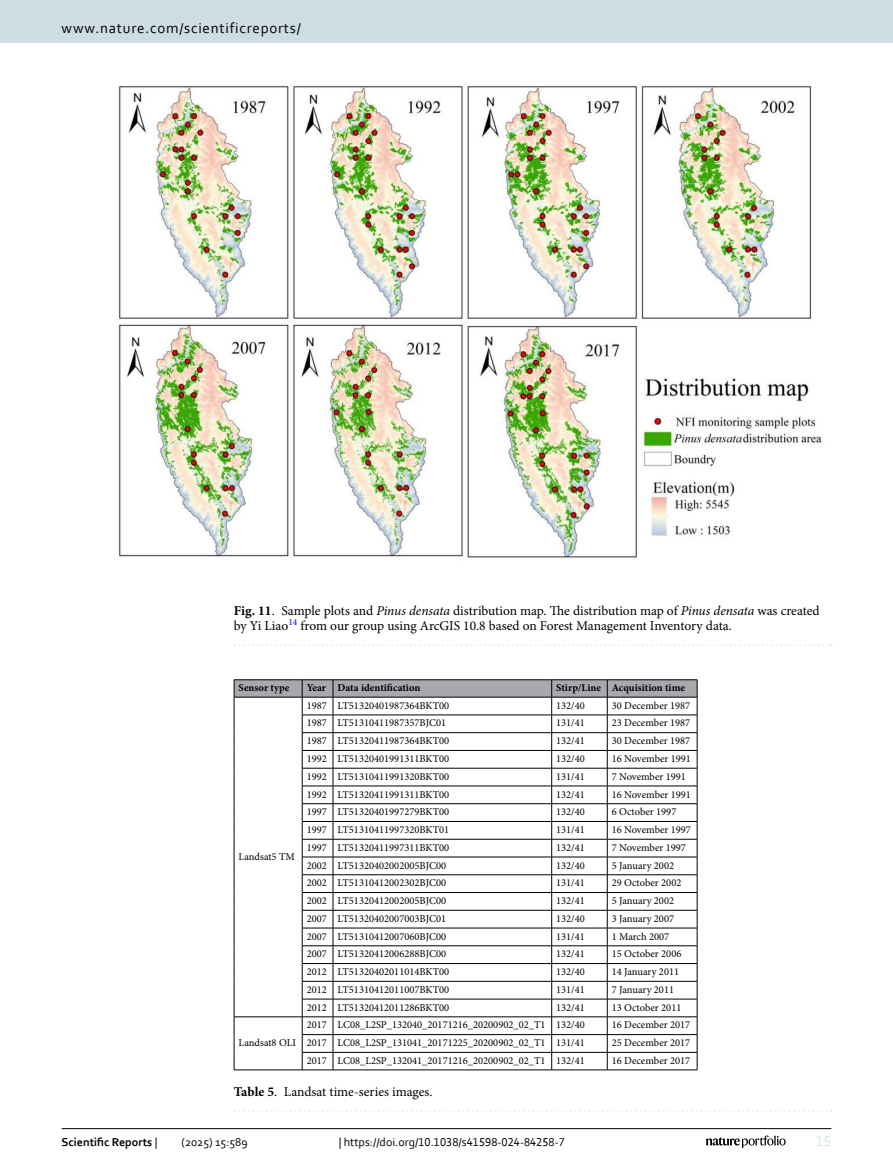
<style>
.page{position:relative;width:893px;height:1174px;background:#fff}
.page>*{position:absolute;margin:0;border:0;box-sizing:border-box;transform-origin:0 0}
.t1{font:15px "Corbel";letter-spacing:.05em;color:#000}
.t2{font:15px "Corbel";color:#d9e4eb}
.Figure_Caption{font:13.5px/15px "Minion Pro";letter-spacing:-.005em;color:#000}
.Table_Caption{font:13.5px "Minion Pro";color:#000}
.t3{font:12px "Corbel";color:#000}
.t4{font:700 12px "Corbel";color:#000}
.Table_Body{font:10.5px "Minion Pro";color:#000}
.Table_Head{font:700 10.5px "Minion Pro";color:#000}
.s1{font-weight:700}
.s2{font-style:italic}
.s3{font-weight:400}
</style>
<div class="page">
<hr style="left:234px;top:679px;width:68px;height:1px;background:#000">
<hr style="left:302px;top:679px;width:31px;height:1px;background:#000">
<hr style="left:333px;top:679px;width:219px;height:1px;background:#000">
<hr style="left:552px;top:679px;width:55px;height:1px;background:#000">
<hr style="left:607px;top:679px;width:90px;height:1px;background:#000">
<hr style="left:302px;top:1069px;width:31px;height:1px;background:#000">
<hr style="left:333px;top:1069px;width:219px;height:1px;background:#000">
<hr style="left:552px;top:1069px;width:55px;height:1px;background:#000">
<svg style="left:234px;top:680px;width:464px;height:389px"></svg>
<hr style="left:607px;top:1069px;width:90px;height:1px;background:#000">
<hr style="left:234px;top:1069px;width:68px;height:1px;background:#000">
<svg style="left:235px;top:1110px;width:597px;height:1px"></svg>
<img style="left:118px;top:85px;width:704px;height:474px">
<svg style="left:235px;top:644px;width:597px;height:2px"></svg>
<hr style="left:62px;top:1128px;width:769px;height:1px;background:#000">
<svg style="left:706px;top:1135px;width:80px;height:12px"></svg>
<div style="left:0;top:0;width:893px;height:43px;background:#cedde4"></div>
<h1 class="t1" style="left:62px;top:18px;width:241px">www.nature.com/scientificreports/</h1>
<p class="Figure_Caption" style="left:234px;top:603px;width:587px"><span class="s1">Fig. 11</span>. Sample plots and <span class="s2">Pinus densata</span> distribution map. The distribution map of <span class="s2">Pinus densata</span> was created by Yi Liao<sup>14</sup> from our group using ArcGIS 10.8 based on Forest Management Inventory data.</p>
<p class="Table_Head" style="left:239px;top:680px;width:52px">Sensor type</p>
<p class="Table_Head" style="left:307px;top:680px;width:21px">Year</p>
<p class="Table_Head" style="left:337px;top:680px;width:84px">Data identification</p>
<p class="Table_Head" style="left:556px;top:680px;width:46px">Stirp/Line</p>
<p class="Table_Head" style="left:612px;top:680px;width:75px">Acquisition time</p>
<p class="Table_Body" style="left:239px;top:849px;width:58px">Landsat5 TM</p>
<p class="Table_Body" style="left:307px;top:698px;width:22px">1987</p>
<p class="Table_Body" style="left:337px;top:698px;width:113px">LT51320401987364BKT00</p>
<p class="Table_Body" style="left:556px;top:698px;width:30px">132/40</p>
<p class="Table_Body" style="left:612px;top:698px;width:80px">30 December 1987</p>
<p class="Table_Body" style="left:307px;top:716px;width:22px">1987</p>
<p class="Table_Body" style="left:337px;top:716px;width:110px">LT51310411987357BJC01</p>
<p class="Table_Body" style="left:556px;top:716px;width:30px">131/41</p>
<p class="Table_Body" style="left:612px;top:716px;width:80px">23 December 1987</p>
<p class="Table_Body" style="left:307px;top:734px;width:22px">1987</p>
<p class="Table_Body" style="left:337px;top:734px;width:113px">LT51320411987364BKT00</p>
<p class="Table_Body" style="left:556px;top:734px;width:30px">132/41</p>
<p class="Table_Body" style="left:612px;top:734px;width:80px">30 December 1987</p>
<p class="Table_Body" style="left:307px;top:751px;width:22px">1992</p>
<p class="Table_Body" style="left:337px;top:751px;width:113px">LT51320401991311BKT00</p>
<p class="Table_Body" style="left:556px;top:751px;width:30px">132/40</p>
<p class="Table_Body" style="left:612px;top:751px;width:81px">16 November 1991</p>
<p class="Table_Body" style="left:307px;top:769px;width:22px">1992</p>
<p class="Table_Body" style="left:337px;top:769px;width:113px">LT51310411991320BKT00</p>
<p class="Table_Body" style="left:556px;top:769px;width:30px">131/41</p>
<p class="Table_Body" style="left:612px;top:769px;width:76px">7 November 1991</p>
<p class="Table_Body" style="left:307px;top:787px;width:22px">1992</p>
<p class="Table_Body" style="left:337px;top:787px;width:113px">LT51320411991311BKT00</p>
<p class="Table_Body" style="left:556px;top:787px;width:30px">132/41</p>
<p class="Table_Body" style="left:612px;top:787px;width:81px">16 November 1991</p>
<p class="Table_Body" style="left:307px;top:805px;width:22px">1997</p>
<p class="Table_Body" style="left:337px;top:805px;width:113px">LT51320401997279BKT00</p>
<p class="Table_Body" style="left:556px;top:805px;width:30px">132/40</p>
<p class="Table_Body" style="left:612px;top:805px;width:66px">6 October 1997</p>
<p class="Table_Body" style="left:307px;top:822px;width:22px">1997</p>
<p class="Table_Body" style="left:337px;top:822px;width:113px">LT51310411997320BKT01</p>
<p class="Table_Body" style="left:556px;top:822px;width:30px">131/41</p>
<p class="Table_Body" style="left:612px;top:822px;width:81px">16 November 1997</p>
<p class="Table_Body" style="left:307px;top:840px;width:22px">1997</p>
<p class="Table_Body" style="left:337px;top:840px;width:113px">LT51320411997311BKT00</p>
<p class="Table_Body" style="left:556px;top:840px;width:30px">132/41</p>
<p class="Table_Body" style="left:612px;top:840px;width:76px">7 November 1997</p>
<p class="Table_Body" style="left:307px;top:858px;width:22px">2002</p>
<p class="Table_Body" style="left:337px;top:858px;width:110px">LT51320402002005BJC00</p>
<p class="Table_Body" style="left:556px;top:858px;width:30px">132/40</p>
<p class="Table_Body" style="left:612px;top:858px;width:64px">5 January 2002</p>
<p class="Table_Body" style="left:307px;top:876px;width:22px">2002</p>
<p class="Table_Body" style="left:337px;top:876px;width:110px">LT51310412002302BJC00</p>
<p class="Table_Body" style="left:556px;top:876px;width:30px">131/41</p>
<p class="Table_Body" style="left:612px;top:876px;width:71px">29 October 2002</p>
<p class="Table_Body" style="left:307px;top:893px;width:22px">2002</p>
<p class="Table_Body" style="left:337px;top:893px;width:110px">LT51320412002005BJC00</p>
<p class="Table_Body" style="left:556px;top:893px;width:30px">132/41</p>
<p class="Table_Body" style="left:612px;top:893px;width:64px">5 January 2002</p>
<p class="Table_Body" style="left:307px;top:911px;width:22px">2007</p>
<p class="Table_Body" style="left:337px;top:911px;width:110px">LT51320402007003BJC01</p>
<p class="Table_Body" style="left:556px;top:911px;width:30px">132/40</p>
<p class="Table_Body" style="left:612px;top:911px;width:64px">3 January 2007</p>
<p class="Table_Body" style="left:307px;top:929px;width:22px">2007</p>
<p class="Table_Body" style="left:337px;top:929px;width:110px">LT51310412007060BJC00</p>
<p class="Table_Body" style="left:556px;top:929px;width:30px">131/41</p>
<p class="Table_Body" style="left:612px;top:929px;width:59px">1 March 2007</p>
<p class="Table_Body" style="left:307px;top:947px;width:22px">2007</p>
<p class="Table_Body" style="left:337px;top:947px;width:110px">LT51320412006288BJC00</p>
<p class="Table_Body" style="left:556px;top:947px;width:30px">132/41</p>
<p class="Table_Body" style="left:612px;top:947px;width:71px">15 October 2006</p>
<p class="Table_Body" style="left:307px;top:964px;width:22px">2012</p>
<p class="Table_Body" style="left:337px;top:964px;width:113px">LT51320402011014BKT00</p>
<p class="Table_Body" style="left:556px;top:964px;width:30px">132/40</p>
<p class="Table_Body" style="left:612px;top:964px;width:69px">14 January 2011</p>
<p class="Table_Body" style="left:307px;top:982px;width:22px">2012</p>
<p class="Table_Body" style="left:337px;top:982px;width:113px">LT51310412011007BKT00</p>
<p class="Table_Body" style="left:556px;top:982px;width:30px">131/41</p>
<p class="Table_Body" style="left:612px;top:982px;width:64px">7 January 2011</p>
<p class="Table_Body" style="left:307px;top:1000px;width:22px">2012</p>
<p class="Table_Body" style="left:337px;top:1000px;width:113px">LT51320412011286BKT00</p>
<p class="Table_Body" style="left:556px;top:1000px;width:30px">132/41</p>
<p class="Table_Body" style="left:612px;top:1000px;width:71px">13 October 2011</p>
<p class="Table_Body" style="left:307px;top:1018px;width:22px">2017</p>
<p class="Table_Body" style="left:337px;top:1018px;width:210px">LC08_L2SP_132040_20171216_20200902_02_T1</p>
<p class="Table_Body" style="left:556px;top:1018px;width:30px">132/40</p>
<p class="Table_Body" style="left:612px;top:1018px;width:80px">16 December 2017</p>
<p class="Table_Body" style="left:307px;top:1035px;width:22px">2017</p>
<p class="Table_Body" style="left:337px;top:1035px;width:210px">LC08_L2SP_131041_20171225_20200902_02_T1</p>
<p class="Table_Body" style="left:556px;top:1035px;width:30px">131/41</p>
<p class="Table_Body" style="left:612px;top:1035px;width:80px">25 December 2017</p>
<p class="Table_Body" style="left:307px;top:1053px;width:22px">2017</p>
<p class="Table_Body" style="left:337px;top:1053px;width:210px">LC08_L2SP_132041_20171216_20200902_02_T1</p>
<p class="Table_Body" style="left:556px;top:1053px;width:30px">132/41</p>
<p class="Table_Body" style="left:612px;top:1053px;width:80px">16 December 2017</p>
<p class="Table_Caption" style="left:234px;top:1082px;width:200px"><span class="s1">Table 5</span>. Landsat time-series images.</p>
<p class="Table_Body" style="left:239px;top:1035px;width:59px">Landsat8 OLI</p>
<p class="t4" style="left:62px;top:1134px;width:97px">Scientific Reports <span class="s3">|</span></p>
<p class="t3" style="left:181px;top:1134px;width:68px">(2025) 15:589</p>
<p class="t3" style="left:339px;top:1134px;width:228px">| https://doi.org/10.1038/s41598-024-84258-7</p>
<h1 class="t2" style="left:816px;top:1132px;width:17px">15</h1>
</div>
